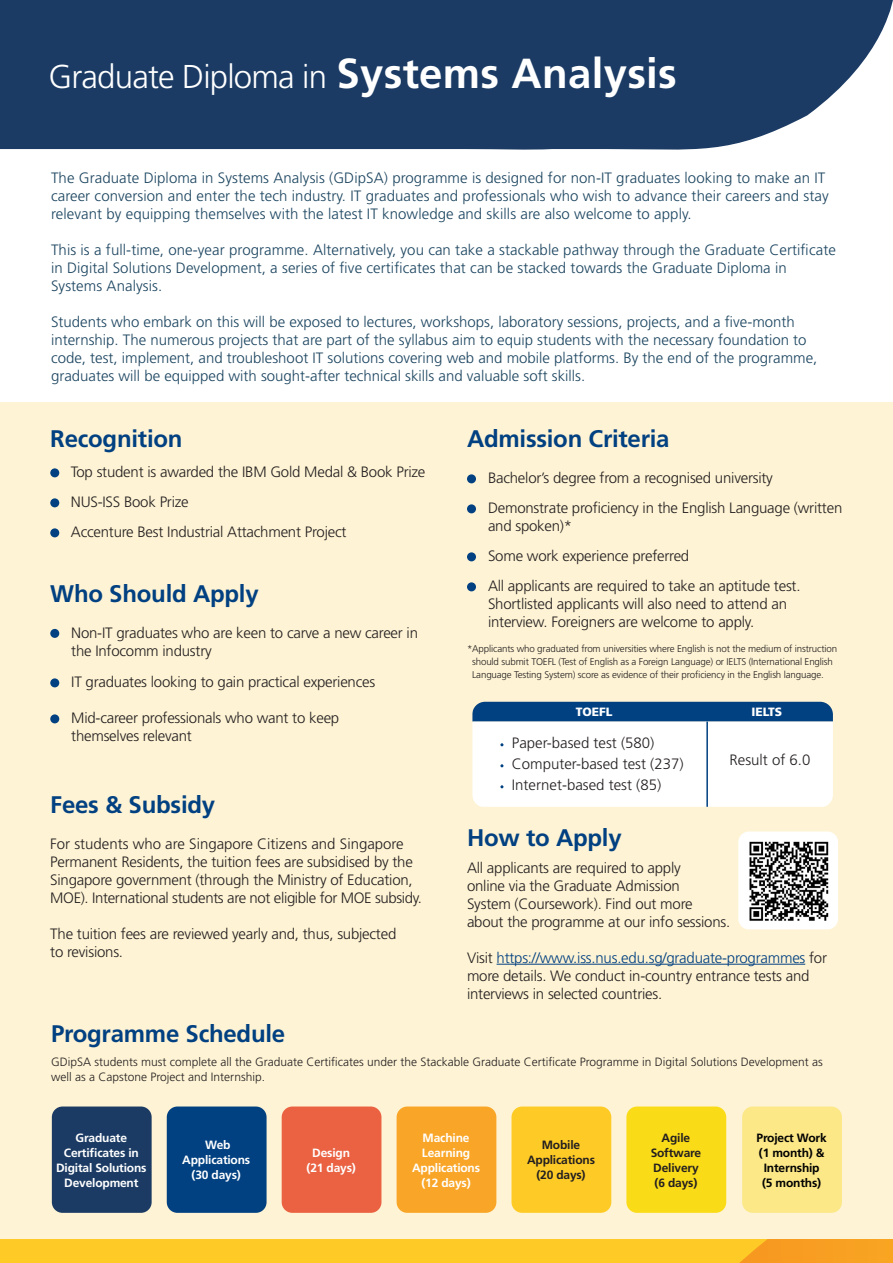
<style>
.page{position:relative;width:893px;height:1263px;background:#fff}
.page>*{position:absolute;margin:0;border:0;box-sizing:border-box;transform-origin:0 0}
.t1{font:300 33px "Frutiger LT Std";letter-spacing:-.025em;color:#fff}
.t2{font:700 24px "Frutiger LT Std";letter-spacing:-.01em;color:#014081}
.t3{font:300 15px/18px "Frutiger LT Std";letter-spacing:-.015em;color:#231f20}
.t4{font:300 15px/18px "Frutiger LT Std";letter-spacing:.005em;color:#1c4560}
.t5{font:300 12px/15px "Frutiger LT Std";color:#231f20}
.t6{font:700 12px/15px "Frutiger LT Std";letter-spacing:-.015em;color:#fff;text-align:center}
.t7{font:700 12px/15px "Frutiger LT Std";letter-spacing:-.015em;color:#231f20;text-align:center}
.t8{font:700 12px/15px "Frutiger LT Std";letter-spacing:-.015em;color:#000;text-align:center}
.t9{font:900 12px "Frutiger LT Std";color:#fff}
.t10{font:300 9.75px/12.8px "Frutiger LT Std";letter-spacing:-.015em;color:#231f20}
.s1{font-weight:700;font-size:42px}
.s2{color:#014081}
</style>
<div class="page">
<div style="left:0;top:1220px;width:893px;height:43px;background:#fecb26"></div>
<svg style="left:739px;top:1239px;width:154px;height:24px;background:#f8a221"></svg>
<div style="left:0;top:0;width:893px;height:150px;background:#1b3b64"></div>
<div style="left:0;top:402px;width:893px;height:837px;background:#fef3d4"></div>
<hr style="left:497px;top:964px;width:308px;height:1px;background:#014081">
<div style="left:467px;top:474px;width:9px;height:9px;background:#014081;border-radius:50%"></div>
<div style="left:467px;top:504px;width:9px;height:9px;background:#014081;border-radius:50%"></div>
<div style="left:467px;top:552px;width:9px;height:9px;background:#014081;border-radius:50%"></div>
<div style="left:467px;top:582px;width:9px;height:9px;background:#014081;border-radius:50%"></div>
<svg style="left:472px;top:702px;width:361px;height:105px;background:#cfdbe7"></svg>
<div style="left:50px;top:468px;width:9px;height:9px;background:#014081;border-radius:50%"></div>
<div style="left:50px;top:498px;width:9px;height:9px;background:#014081;border-radius:50%"></div>
<div style="left:50px;top:528px;width:9px;height:9px;background:#014081;border-radius:50%"></div>
<div style="left:50px;top:629px;width:9px;height:9px;background:#014081;border-radius:50%"></div>
<div style="left:50px;top:678px;width:9px;height:9px;background:#014081;border-radius:50%"></div>
<div style="left:50px;top:714px;width:9px;height:9px;background:#014081;border-radius:50%"></div>
<div style="left:738px;top:831px;width:100px;height:98px;background:#fff;border-radius:11px"></div>
<img style="left:749px;top:841px;width:80px;height:80px">
<div style="left:52px;top:1106px;width:100px;height:107px;background:#1b3b64;border-radius:11px"></div>
<div style="left:167px;top:1106px;width:100px;height:107px;background:#014081;border-radius:11px"></div>
<div style="left:282px;top:1106px;width:99px;height:107px;background:#ea6242;border-radius:11px"></div>
<div style="left:397px;top:1106px;width:99px;height:107px;background:#f9a628;border-radius:11px"></div>
<div style="left:511px;top:1106px;width:100px;height:107px;background:#fecb26;border-radius:11px"></div>
<div style="left:626px;top:1106px;width:100px;height:107px;background:#fadb17;border-radius:11px"></div>
<div style="left:742px;top:1106px;width:100px;height:107px;background:#fce887;border-radius:11px"></div>
<h1 class="t1" style="left:48px;top:58px;width:630px">Graduate Diploma in <span class="s1">Systems Analysis</span></h1>
<p class="t4" style="left:51px;top:169px;width:779px">The Graduate Diploma in Systems Analysis (GDipSA) programme is designed for non-IT graduates looking to make an IT career conversion and enter the tech industry. IT graduates and professionals who wish to advance their careers and stay relevant by equipping themselves with the latest IT knowledge and skills are also welcome to apply.</p>
<p class="t4" style="left:51px;top:241px;width:786px">This is a full-time, one-year programme. Alternatively, you can take a stackable pathway through the Graduate Certificate in Digital Solutions Development, a series of five certificates that can be stacked towards the Graduate Diploma in<br>Systems Analysis.</p>
<p class="t4" style="left:51px;top:313px;width:768px">Students who embark on this will be exposed to lectures, workshops, laboratory sessions, projects, and a five-month internship. The numerous projects that are part of the syllabus aim to equip students with the necessary foundation to code, test, implement, and troubleshoot IT solutions covering web and mobile platforms. By the end of the programme, graduates will be equipped with sought-after technical skills and valuable soft skills.</p>
<h2 class="t2" style="left:50px;top:425px;width:134px">Recognition</h2>
<p class="t3" style="left:71px;top:457px;width:356px;line-height:30px">Top student is awarded the IBM Gold Medal &amp; Book Prize<br>NUS-ISS Book Prize<br>Accenture Best Industrial Attachment Project</p>
<h2 class="t2" style="left:50px;top:579px;width:210px">Who Should Apply</h2>
<p class="t3" style="left:71px;top:624px;width:348px">Non-IT graduates who are keen to carve a new career in the Infocomm industry</p>
<p class="t3" style="left:71px;top:673px;width:306px">IT graduates looking to gain practical experiences</p>
<p class="t3" style="left:71px;top:709px;width:270px">Mid-career professionals who want to keep themselves relevant</p>
<h2 class="t2" style="left:50px;top:791px;width:166px">Fees &amp; Subsidy</h2>
<p class="t3" style="left:50px;top:835px;width:373px">For students who are Singapore Citizens and Singapore Permanent Residents, the tuition fees are subsidised by the Singapore government (through the Ministry of Education, MOE). International students are not eligible for MOE subsidy.</p>
<p class="t3" style="left:50px;top:925px;width:348px">The tuition fees are reviewed yearly and, thus, subjected to revisions.</p>
<h2 class="t2" style="left:467px;top:425px;width:204px">Admission Criteria</h2>
<p class="t3" style="left:488px;top:463px;width:356px;line-height:30px">Bachelor’s degree from a recognised university<br>Demonstrate proficiency in the English Language (written</p>
<p class="t3" style="left:488px;top:511px;width:314px;line-height:30px">and spoken)*<br>Some work experience preferred<br>All applicants are required to take an aptitude test.</p>
<p class="t3" style="left:488px;top:595px;width:301px">Shortlisted applicants will also need to attend an interview. Foreigners are welcome to apply.</p>
<p class="t10" style="left:472px;top:642px;width:367px;text-indent:-5px">*Applicants who graduated from universities where English is not the medium of instruction should submit TOEFL (Test of English as a Foreign Language) or IELTS (International English<br>Language Testing System) score as evidence of their proficiency in the English language.</p>
<p class="t9" style="left:576px;top:704px;width:38px">TOEFL</p>
<p class="t9" style="left:751px;top:704px;width:32px">IELTS</p>
<p class="t3" style="left:512px;top:732px;width:173px;line-height:21px">Paper-based test (580)<br>Computer-based test (237)<br>Internet-based test (85)</p>
<p class="t3" style="left:730px;top:751px;width:82px">Result of 6.0</p>
<h2 class="t2" style="left:467px;top:823px;width:156px">How to Apply</h2>
<p class="t3" style="left:467px;top:859px;width:265px">All applicants are required to apply<br>online via the Graduate Admission<br>System (Coursework). Find out more about the programme at our info sessions.</p>
<p class="t3" style="left:467px;top:949px;width:362px">Visit <span class="s2">https://www.iss.nus.edu.sg/graduate-programmes</span> for more details. We conduct in-country entrance tests and interviews in selected countries.</p>
<h2 class="t2" style="left:51px;top:1020px;width:236px">Programme Schedule</h2>
<p class="t5" style="left:51px;top:1055px;width:773px">GDipSA students must complete all the Graduate Certificates under the Stackable Graduate Certificate Programme in Digital Solutions Development as well as a Capstone Project and Internship.</p>
<p class="t6" style="left:56px;top:1130px;width:92px">Graduate<br>Certificates in<br>Digital Solutions<br>Development</p>
<p class="t6" style="left:182px;top:1137px;width:70px">Web<br>Applications (30 days)</p>
<p class="t6" style="left:307px;top:1145px;width:51px">Design (21 days)</p>
<p class="t6" style="left:412px;top:1130px;width:70px">Machine<br>Learning<br>Applications (12 days)</p>
<p class="t7" style="left:527px;top:1137px;width:70px">Mobile<br>Applications (20 days)</p>
<p class="t7" style="left:651px;top:1130px;width:52px">Agile<br>Software<br>Delivery (6 days)</p>
<p class="t8" style="left:756px;top:1130px;width:72px">Project Work (1 month) &amp;<br>Internship<br>(5 months)</p>
</div>
